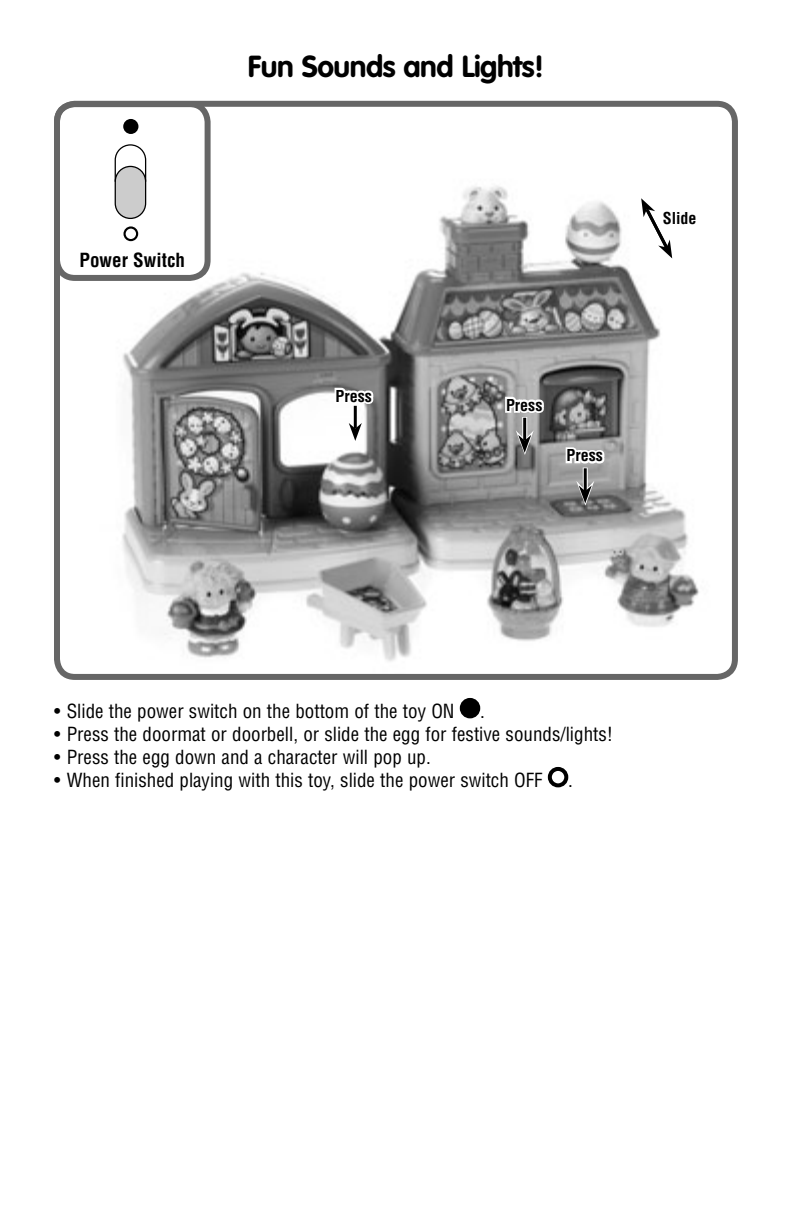
<style>
.page{position:relative;width:792px;height:1224px;background:#fff}
.page>*{position:absolute;margin:0;border:0;box-sizing:border-box;transform-origin:0 0}
.t1{font:700 30px "VAG Rounded Std";letter-spacing:-.015em;color:#000}
.t2{font:condensed 19px "Helvetica LT Std";color:#000}
.t3{font:700 condensed 19px "Helvetica LT Std";color:#000}
.t4{font:700 condensed 16px "Helvetica LT Std";color:#000}
.s1{color:#fff}
</style>
<div class="page">
<img style="left:114px;top:183px;width:617px;height:490px">
<div style="left:54px;top:101px;width:684px;height:579px;border:6px solid #666;border-radius:18px"></div>
<div style="left:462px;top:700px;width:16px;height:16px;background:#000;border-radius:50%"></div>
<div style="left:460px;top:698px;width:20px;height:20px;border:4px solid #000;border-radius:50%"></div>
<div style="left:548px;top:767px;width:20px;height:20px;border:4px solid #000;border-radius:50%"></div>
<svg style="left:641px;top:198px;width:31px;height:60px"></svg>
<svg style="left:583px;top:468px;width:5px;height:13px"></svg>
<hr style="left:584px;top:468px;width:3px;height:23px;background:#000">
<svg style="left:576px;top:481px;width:18px;height:25px"></svg>
<svg style="left:522px;top:417px;width:5px;height:13px"></svg>
<hr style="left:523px;top:418px;width:3px;height:22px;background:#000">
<svg style="left:516px;top:430px;width:18px;height:25px"></svg>
<hr style="left:354px;top:406px;width:3px;height:23px;background:#000">
<svg style="left:349px;top:423px;width:13px;height:18px"></svg>
<div style="left:115px;top:166px;width:31px;height:53px;background:#ccc;border:1px solid #000;border-radius:15px"></div>
<svg style="left:114px;top:144px;width:33px;height:39px"></svg>
<div style="left:123px;top:119px;width:15px;height:15px;background:#000;border-radius:50%"></div>
<div style="left:123px;top:226px;width:15px;height:15px;border:2px solid #000;border-radius:50%"></div>
<div style="left:54px;top:101px;width:157px;height:180px;border:6px solid #666;border-radius:18px"></div>
<p class="t3" style="left:80px;top:253px;width:107px">Power Switch</p>
<h1 class="t1" style="left:248px;top:54px;width:298px">Fun Sounds and Lights!</h1>
<p class="t4" style="left:663px;top:213px;width:35px"><span class="s1">S</span>lide</p>
<p class="t4" style="left:335px;top:390px;width:38px"><span class="s1">P</span>ress</p>
<p class="t4" style="left:506px;top:399px;width:38px"><span class="s1">P</span>ress</p>
<p class="t4" style="left:567px;top:450px;width:38px"><span class="s1">P</span>ress</p>
<p class="t2" style="left:54px;top:705px;width:402px">• Slide the power switch on the bottom of the toy ON</p>
<p class="t2" style="left:480px;top:705px;width:6px">.</p>
<p class="t2" style="left:54px;top:728px;width:561px">• Press the doormat or doorbell, or slide the egg for festive sounds/lights!</p>
<p class="t2" style="left:54px;top:751px;width:378px">• Press the egg down and a character will pop up.</p>
<p class="t2" style="left:54px;top:774px;width:490px">• When finished playing with this toy, slide the power switch OFF</p>
<p class="t2" style="left:568px;top:774px;width:6px">.</p>
</div>
